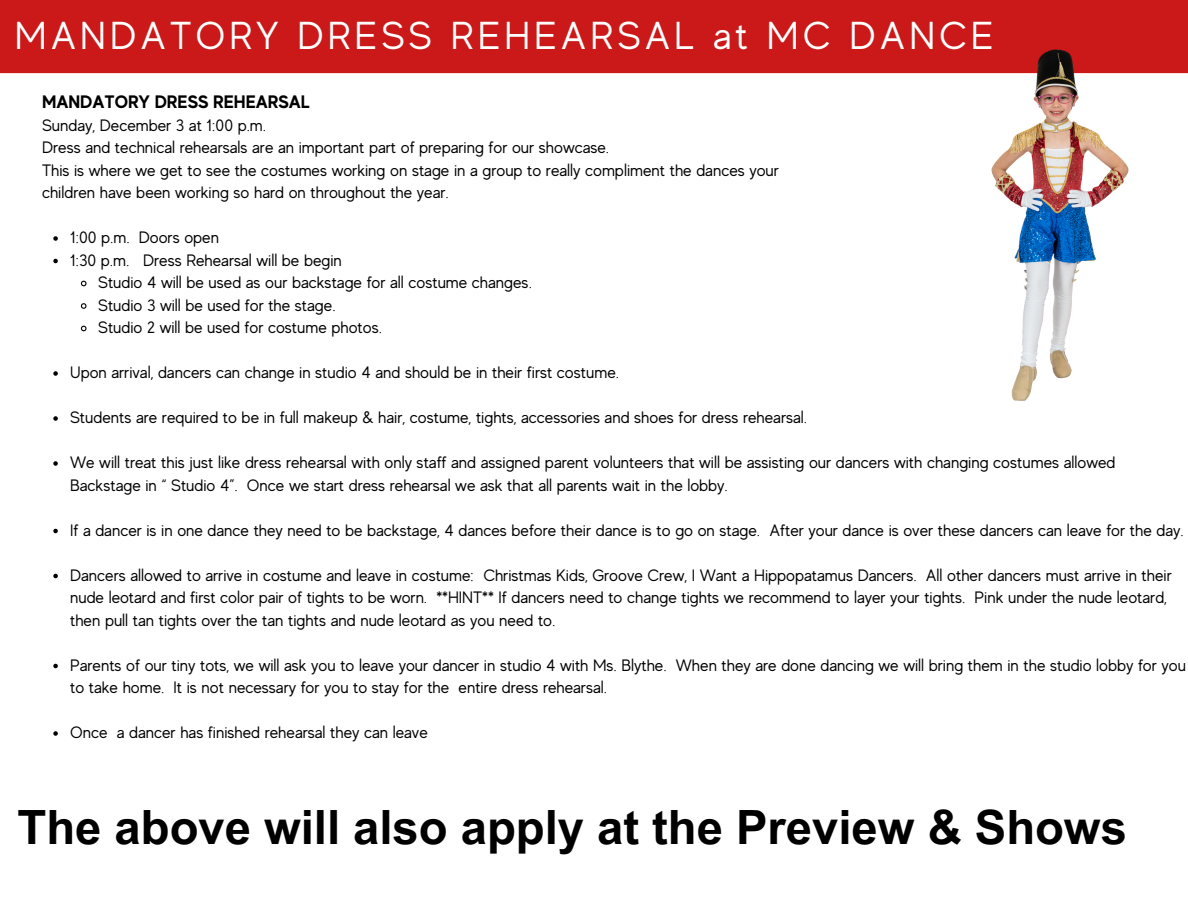
<style>
.page{position:relative;width:1188px;height:918px;background:#fff}
.page>*{position:absolute;margin:0;border:0;box-sizing:border-box;transform-origin:0 0}
.t1{font:700 47.25px "Arial Unicode MS";color:#000}
.t2{font:38.85px "MADE Evolve Sans";letter-spacing:.105em;color:#fff}
.t3{font:700 18px "MADE Evolve Sans";color:#000}
.t4{font:16.5px/22.5px "MADE Evolve Sans";color:#000}
</style>
<div class="page">
<div style="left:0;top:0;width:1188px;height:73px;background:#cb1919"></div>
<svg style="left:53px;top:236px;width:5px;height:5px"></svg>
<svg style="left:53px;top:259px;width:5px;height:4px"></svg>
<svg style="left:80px;top:280px;width:7px;height:7px"></svg>
<svg style="left:80px;top:303px;width:7px;height:6px"></svg>
<svg style="left:80px;top:325px;width:7px;height:7px"></svg>
<svg style="left:53px;top:371px;width:5px;height:5px"></svg>
<svg style="left:53px;top:416px;width:5px;height:5px"></svg>
<svg style="left:53px;top:461px;width:5px;height:5px"></svg>
<svg style="left:53px;top:529px;width:5px;height:4px"></svg>
<svg style="left:53px;top:574px;width:5px;height:4px"></svg>
<svg style="left:53px;top:664px;width:5px;height:4px"></svg>
<svg style="left:53px;top:731px;width:5px;height:5px"></svg>
<img style="left:904px;top:49px;width:284px;height:352px">
<p class="t2" style="left:15px;top:14px;width:980px">MANDATORY DRESS REHEARSAL at MC DANCE</p>
<p class="t3" style="left:42px;top:91px;width:269px">MANDATORY DRESS REHEARSAL</p>
<p class="t4" style="left:42px;top:114px;width:225px">Sunday, December 3 at 1:00 p.m.</p>
<p class="t4" style="left:42px;top:136px;width:569px">Dress and technical rehearsals are an important part of preparing for our showcase.</p>
<p class="t4" style="left:42px;top:159px;width:738px">This is where we get to see the costumes working on stage in a group to really compliment the dances your</p>
<p class="t4" style="left:42px;top:181px;width:408px">children have been working so hard on throughout the year.</p>
<p class="t4" style="left:70px;top:226px;width:150px">1:00 p.m. Doors open</p>
<p class="t4" style="left:70px;top:249px;width:273px">1:30 p.m. Dress Rehearsal will be begin</p>
<p class="t4" style="left:98px;top:271px;width:435px">Studio 4 will be used as our backstage for all costume changes.</p>
<p class="t4" style="left:98px;top:294px;width:239px">Studio 3 will be used for the stage.</p>
<p class="t4" style="left:98px;top:316px;width:285px">Studio 2 will be used for costume photos.</p>
<p class="t4" style="left:70px;top:361px;width:550px">Upon arrival, dancers can change in studio 4 and should be in their first costume.</p>
<p class="t4" style="left:70px;top:406px;width:738px">Students are required to be in full makeup &amp; hair, costume, tights, accessories and shoes for dress rehearsal.</p>
<p class="t4" style="left:70px;top:451px;width:1047px">We will treat this just like dress rehearsal with only staff and assigned parent volunteers that will be assisting our dancers with changing costumes allowed<br>Backstage in “ Studio 4”. Once we start dress rehearsal we ask that all parents wait in the lobby.</p>
<p class="t4" style="left:70px;top:519px;width:1115px">If a dancer is in one dance they need to be backstage, 4 dances before their dance is to go on stage. After your dance is over these dancers can leave for the day.</p>
<p class="t4" style="left:70px;top:564px;width:1103px">Dancers allowed to arrive in costume and leave in costume: Christmas Kids, Groove Crew, I Want a Hippopatamus Dancers. All other dancers must arrive in their nude leotard and first color pair of tights to be worn. **HINT** If dancers need to change tights we recommend to layer your tights. Pink under the nude leotard, then pull tan tights over the tan tights and nude leotard as you need to.</p>
<p class="t4" style="left:70px;top:654px;width:1117px">Parents of our tiny tots, we will ask you to leave your dancer in studio 4 with Ms. Blythe. When they are done dancing we will bring them in the studio lobby for you to take home. It is not necessary for you to stay for the entire dress rehearsal.</p>
<p class="t4" style="left:70px;top:721px;width:359px">Once a dancer has finished rehearsal they can leave</p>
<p class="t1" style="left:18px;top:794px;width:1111px">The above will also apply at the Preview &amp; Shows</p>
</div>
